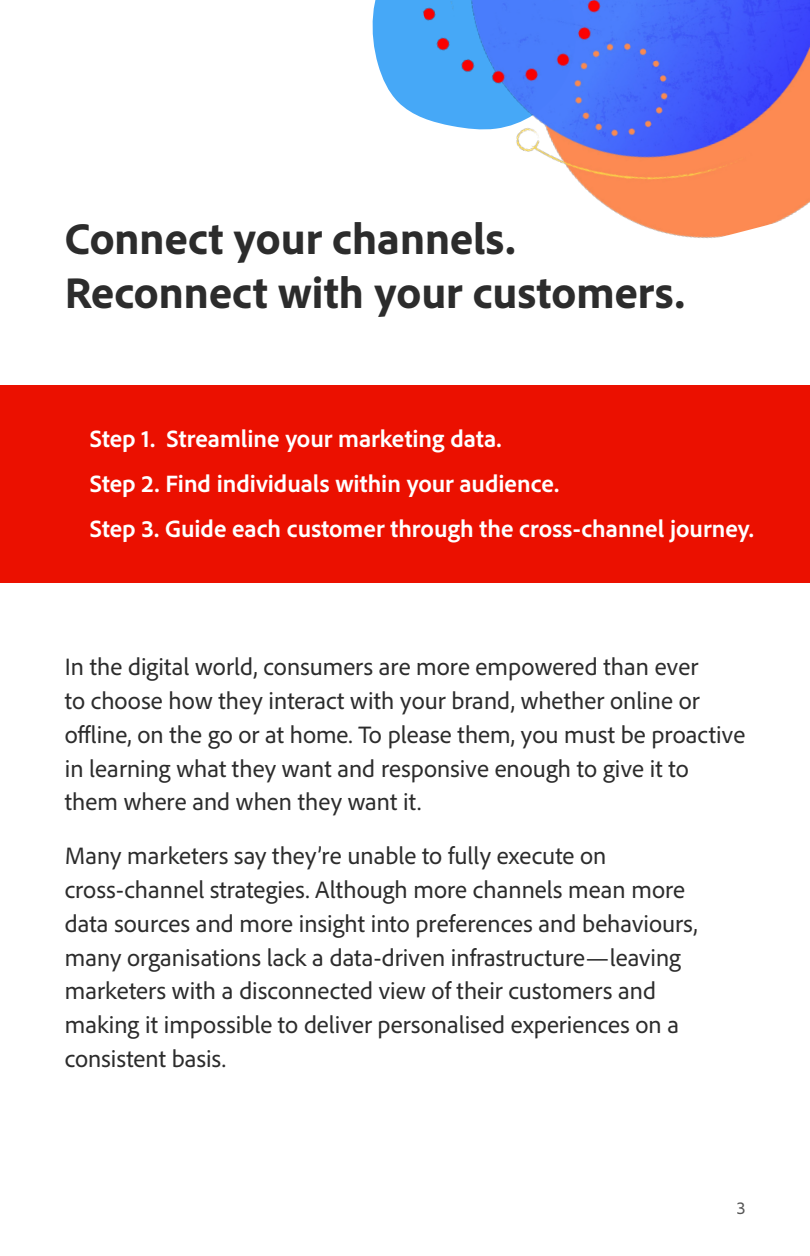
<style>
.page{position:relative;width:810px;height:1256px;background:#fff}
.page>*{position:absolute;margin:0;border:0;box-sizing:border-box;transform-origin:0 0}
.H1{font:800 45px/54px "Adobe Clean";color:#2c2c2c}
.Body{font:24.75px/33.8px "Adobe Clean";color:#2c2c2c}
.Intro_Body_Copy{font:700 24.75px/45px "Adobe Clean";color:#fff}
.t1{font:18px "Adobe Clean";color:#2c2c2c}
</style>
<div class="page">
<svg style="left:372px;top:0;width:48px;height:117px"></svg>
<div style="left:0;top:386px;width:810px;height:197px;background:#eb1000"></div>
<img style="left:420px;top:0;width:390px;height:238px">
<p class="H1" style="left:65px;top:210px;width:622px">Connect your channels.<br>Reconnect with your customers.</p>
<p class="Intro_Body_Copy" style="left:90px;top:415px;width:665px">Step 1. Streamline your marketing data.<br>Step 2. Find individuals within your audience.<br>Step 3. Guide each customer through the cross-channel journey.</p>
<p class="Body" style="left:65px;top:649px;width:682px">In the digital world, consumers are more empowered than ever<br>to choose how they interact with your brand, whether online or offline, on the go or at home. To please them, you must be proactive in learning what they want and responsive enough to give it to them where and when they want it.</p>
<p class="Body" style="left:65px;top:838px;width:634px">Many marketers say they’re unable to fully execute on cross-channel strategies. Although more channels mean more data sources and more insight into preferences and behaviours, many organisations lack a data-driven infrastructure—leaving marketers with a disconnected view of their customers and making it impossible to deliver personalised experiences on a consistent basis.</p>
<p class="t1" style="left:736px;top:1196px;width:10px">3</p>
</div>
